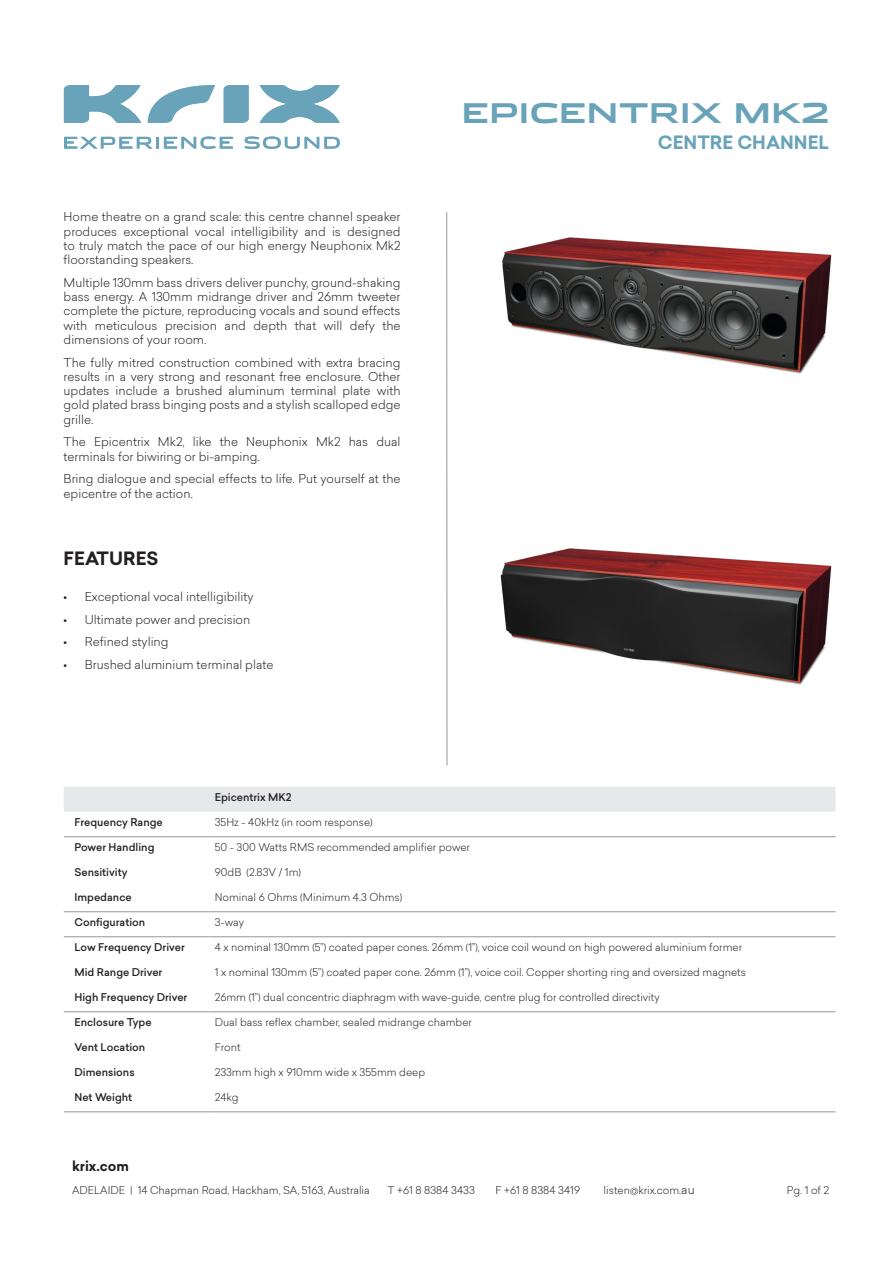
<style>
.page{position:relative;width:893px;height:1263px;background:#fff}
.page>*{position:absolute;margin:0;border:0;box-sizing:border-box;transform-origin:0 0}
.t1{font:700 27px "Stainless Ext";color:#69a3ba}
.Body_text{font:700 18px "Sailec";color:#69a3ba}
.Heading_sub_body_spa{font:700 18px "Sailec";color:#231f20}
.t2{font:700 13.5px "Sailec";color:#231f20}
.Body_text-2{font:300 12px/14.2px "Sailec";color:#231f20;text-align:justify}
.t3{font:300 10.5px "Sailec";color:#231f20}
.t4{font:500 10.5px "Sailec";color:#231f20}
.s1{font-family:"Myriad Pro";font-weight:400;font-size:12.75px}
.s2{font-size:12px}
</style>
<div class="page">
<svg style="left:148px;top:85px;width:67px;height:38px"></svg>
<svg style="left:64px;top:85px;width:77px;height:38px"></svg>
<svg style="left:223px;top:85px;width:26px;height:38px"></svg>
<svg style="left:259px;top:85px;width:81px;height:38px"></svg>
<svg style="left:64px;top:137px;width:169px;height:12px"></svg>
<svg style="left:244px;top:137px;width:96px;height:12px"></svg>
<img style="left:502px;top:237px;width:330px;height:137px">
<img style="left:500px;top:548px;width:332px;height:137px">
<div style="left:64px;top:787px;width:772px;height:25px;background:#e7e8e9"></div>
<hr style="left:64px;top:1111px;width:144px;height:1px;background:#949699">
<hr style="left:208px;top:1111px;width:628px;height:1px;background:#949699">
<hr style="left:64px;top:1011px;width:144px;height:1px;background:#949699">
<hr style="left:208px;top:1011px;width:628px;height:1px;background:#949699">
<hr style="left:64px;top:936px;width:144px;height:1px;background:#949699">
<hr style="left:208px;top:936px;width:628px;height:1px;background:#949699">
<hr style="left:64px;top:836px;width:144px;height:1px;background:#949699">
<hr style="left:208px;top:836px;width:628px;height:1px;background:#949699">
<hr style="left:64px;top:911px;width:144px;height:1px;background:#949699">
<hr style="left:208px;top:911px;width:628px;height:1px;background:#949699">
<hr style="left:446px;top:213px;width:1px;height:552px;background:#949699">
<p class="t1" style="left:461px;top:98px;width:369px">EPICENTRIX MK2</p>
<p class="Body_text-2" style="left:64px;top:210px;width:338px">Home theatre on a grand scale: this centre channel speaker produces exceptional vocal intelligibility and is designed to truly match the pace of our high energy Neuphonix Mk2 floorstanding speakers.</p>
<p class="Body_text-2" style="left:64px;top:275px;width:338px">Multiple 130mm bass drivers deliver punchy, ground-shaking bass energy. A 130mm midrange driver and 26mm tweeter complete the picture, reproducing vocals and sound effects with meticulous precision and depth that will defy the dimensions of your room.</p>
<p class="Body_text-2" style="left:64px;top:355px;width:338px">The fully mitred construction combined with extra bracing results in a very strong and resonant free enclosure. Other updates include a brushed aluminum terminal plate with gold plated brass binging posts and a stylish scalloped edge grille.</p>
<p class="Body_text-2" style="left:64px;top:435px;width:338px">The Epicentrix Mk2, like the Neuphonix Mk2 has dual terminals for biwiring or bi-amping.</p>
<p class="Body_text-2" style="left:64px;top:472px;width:338px">Bring dialogue and special effects to life. Put yourself at the epicentre of the action.</p>
<p class="Heading_sub_body_spa" style="left:64px;top:546px;width:96px">FEATURES</p>
<p class="Body_text-2" style="left:64px;top:589px;width:191px"><span class="s1">•</span> Exceptional vocal intelligibility</p>
<p class="Body_text-2" style="left:64px;top:612px;width:188px"><span class="s1">•</span> Ultimate power and precision</p>
<p class="Body_text-2" style="left:64px;top:635px;width:106px"><span class="s1">•</span> Refined styling</p>
<p class="Body_text-2" style="left:64px;top:657px;width:211px"><span class="s1">•</span> Brushed aluminium terminal plate</p>
<p class="t4" style="left:215px;top:790px;width:78px">Epicentrix MK2</p>
<p class="Body_text" style="left:658px;top:129px;width:173px">CENTRE CHANNEL</p>
<p class="t4" style="left:74px;top:815px;width:90px">Frequency Range</p>
<p class="t3" style="left:215px;top:815px;width:160px">35Hz - 40kHz (in room response)</p>
<p class="t4" style="left:74px;top:840px;width:82px">Power Handling</p>
<p class="t3" style="left:215px;top:840px;width:257px">50 - 300 Watts RMS recommended amplifier power</p>
<p class="t4" style="left:74px;top:865px;width:55px">Sensitivity</p>
<p class="t3" style="left:215px;top:865px;width:88px">90dB (2.83V / 1m)</p>
<p class="t4" style="left:74px;top:890px;width:59px">Impedance</p>
<p class="t3" style="left:215px;top:890px;width:189px">Nominal 6 Ohms (Minimum 4.3 Ohms)</p>
<p class="t4" style="left:74px;top:915px;width:72px">Configuration</p>
<p class="t3" style="left:215px;top:915px;width:31px">3-way</p>
<p class="t4" style="left:74px;top:940px;width:112px">Low Frequency Driver</p>
<p class="t3" style="left:215px;top:940px;width:529px">4 x nominal 130mm (5”) coated paper cones. 26mm (1”), voice coil wound on high powered aluminium former</p>
<p class="t4" style="left:74px;top:965px;width:89px">Mid Range Driver</p>
<p class="t3" style="left:215px;top:965px;width:533px">1 x nominal 130mm (5”) coated paper cone. 26mm (1”), voice coil. Copper shorting ring and oversized magnets</p>
<p class="t4" style="left:74px;top:990px;width:114px">High Frequency Driver</p>
<p class="t3" style="left:215px;top:990px;width:446px">26mm (1”) dual concentric diaphragm with wave-guide, centre plug for controlled directivity</p>
<p class="t4" style="left:74px;top:1015px;width:79px">Enclosure Type</p>
<p class="t3" style="left:215px;top:1015px;width:259px">Dual bass reflex chamber, sealed midrange chamber</p>
<p class="t4" style="left:74px;top:1040px;width:72px">Vent Location</p>
<p class="t3" style="left:215px;top:1040px;width:27px">Front</p>
<p class="t4" style="left:74px;top:1065px;width:62px">Dimensions</p>
<p class="t3" style="left:215px;top:1065px;width:212px">233mm high x 910mm wide x 355mm deep</p>
<p class="t4" style="left:74px;top:1090px;width:59px">Net Weight</p>
<p class="t3" style="left:215px;top:1090px;width:25px">24kg</p>
<p class="t2" style="left:72px;top:1156px;width:58px">krix.com</p>
<p class="t3" style="left:72px;top:1182px;width:299px">ADELAIDE | 14 Chapman Road, Hackham, SA, 5163, Australia</p>
<p class="t3" style="left:388px;top:1182px;width:89px">T +61 8 8384 3433</p>
<p class="t3" style="left:496px;top:1182px;width:86px">F +61 8 8384 3419</p>
<p class="t3" style="left:604px;top:1182px;width:93px">listen@krix.com.<span class="s2">au</span></p>
<p class="t3" style="left:787px;top:1182px;width:44px">Pg. 1 of 2</p>
</div>
